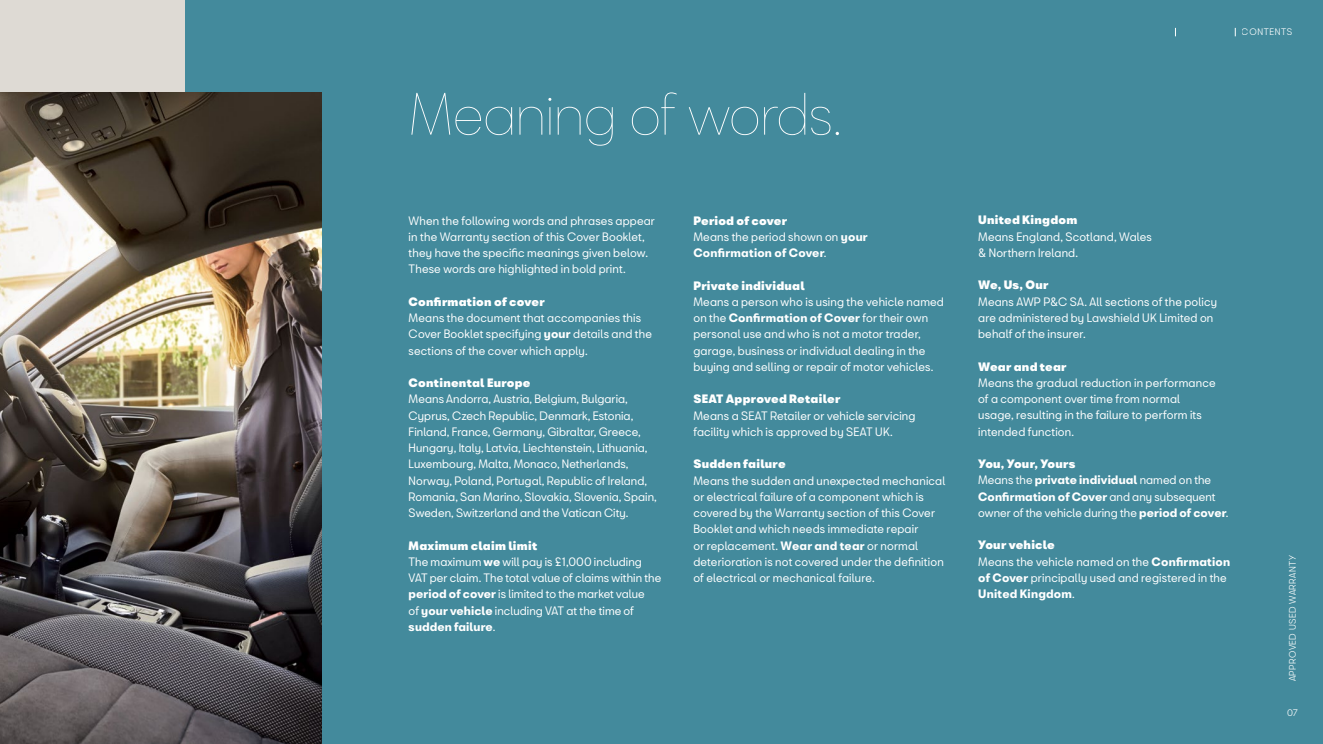
<style>
.page{position:relative;width:1323px;height:744px;background:#fff}
.page>*{position:absolute;margin:0;border:0;box-sizing:border-box;transform-origin:0 0}
.t1{font:200 55px "Seat Bcn";letter-spacing:-.01em;color:#fff}
.t2{font:11.25px/16.2px "Seat Bcn";letter-spacing:.01em;color:#fff}
.t3{font:900 11.25px "Seat Bcn";letter-spacing:.02em;color:#fff}
.t4{font:700 11.25px/16.2px "Seat Bcn";letter-spacing:.02em;color:#fff}
.t5{font:8.75px "Seat Bcn";letter-spacing:.05em;color:#fff}
.t6{font:8.75px "Seat Bcn";letter-spacing:.07em;color:#fff}
.s1{font-weight:700}
.s2{font-weight:900}
.s3{font-weight:400}
</style>
<div class="page">
<div style="left:184px;top:0;width:1138px;height:744px;background:#438a9c"></div>
<div style="left:0;top:0;width:184px;height:744px;background:#dedad4"></div>
<img style="left:0;top:93px;width:321px;height:651px">
<h1 class="t1" style="left:408px;top:67px;width:434px">Meaning of words.</h1>
<p class="t2" style="left:408px;top:211px;width:248px">When the following words and phrases appear in the Warranty section of this Cover Booklet, they have the specific meanings given below.<br>These words are highlighted in bold print.</p>
<p class="t3" style="left:408px;top:291px;width:137px">Confirmation of cover</p>
<p class="t2" style="left:408px;top:308px;width:245px">Means the document that accompanies this<br>Cover Booklet specifying <span class="s1">your</span> details and the sections of the cover which apply.</p>
<p class="t3" style="left:408px;top:373px;width:123px">Continental Europe</p>
<p class="t2" style="left:408px;top:389px;width:250px">Means Andorra, Austria, Belgium, Bulgaria, Cyprus, Czech Republic, Denmark, Estonia, Finland, France, Germany, Gibraltar, Greece, Hungary, Italy, Latvia, Liechtenstein, Lithuania, Luxembourg, Malta, Monaco, Netherlands, Norway, Poland, Portugal, Republic of Ireland, Romania, San Marino, Slovakia, Slovenia, Spain, Sweden, Switzerland and the Vatican City.</p>
<p class="t2" style="left:408px;top:536px;width:254px"><span class="s2">Maximum claim limit<br></span>The maximum <span class="s1">we</span> will pay is £1,000 including VAT per claim. The total value of claims within the <span class="s1">period of cover</span> is limited to the market value<br>of <span class="s1">your vehicle</span> including VAT at the time of <span class="s1">sudden failure</span>.</p>
<p class="t4" style="left:693px;top:210px;width:176px"><span class="s2">Period of cover<br></span><span class="s3">Means the period shown on</span> your<br>Confirmation of Cover<span class="s3">.</span></p>
<p class="t3" style="left:693px;top:275px;width:113px">Private individual</p>
<p class="t2" style="left:693px;top:292px;width:252px">Means a person who is using the vehicle named on the <span class="s1">Confirmation of Cover</span> for their own personal use and who is not a motor trader, garage, business or individual dealing in the buying and selling or repair of motor vehicles.</p>
<p class="t3" style="left:693px;top:389px;width:148px">SEAT Approved Retailer</p>
<p class="t2" style="left:693px;top:405px;width:224px">Means a SEAT Retailer or vehicle servicing facility which is approved by SEAT UK.</p>
<p class="t3" style="left:693px;top:454px;width:94px">Sudden failure</p>
<p class="t2" style="left:693px;top:470px;width:253px">Means the sudden and unexpected mechanical or electrical failure of a component which is covered by the Warranty section of this Cover Booklet and which needs immediate repair<br>or replacement. <span class="s1">Wear and tear</span> or normal deterioration is not covered under the definition of electrical or mechanical failure.</p>
<p class="t6" style="left:1241px;top:24px;width:52px">CONTENTS</p>
<p class="t3" style="left:978px;top:210px;width:101px">United Kingdom</p>
<p class="t2" style="left:978px;top:227px;width:175px">Means England, Scotland, Wales &amp; Northern Ireland.</p>
<p class="t3" style="left:978px;top:275px;width:72px">We, Us, Our</p>
<p class="t2" style="left:978px;top:292px;width:240px">Means AWP P&amp;C SA. All sections of the policy are administered by Lawshield UK Limited on behalf of the insurer.</p>
<p class="t3" style="left:978px;top:356px;width:90px">Wear and tear</p>
<p class="t2" style="left:978px;top:373px;width:239px">Means the gradual reduction in performance of a component over time from normal usage, resulting in the failure to perform its intended function.</p>
<p class="t2" style="left:978px;top:454px;width:252px"><span class="s2">You, Your, Yours<br></span>Means the <span class="s1">private individual</span> named on the <span class="s1">Confirmation of Cover</span> and any subsequent owner of the vehicle during the <span class="s1">period of cover</span>.</p>
<p class="t2" style="left:978px;top:535px;width:254px"><span class="s2">Your vehicle<br></span>Means the vehicle named on the <span class="s1">Confirmation of Cover</span> principally used and registered in the<br><span class="s1">United Kingdom</span>.</p>
<p class="t5" style="left:1284px;top:681px;width:127px;rotate:-90deg">APPROVED USED WARRANTY</p>
<p class="t5" style="left:1287px;top:704px;width:12px">07</p>
</div>
